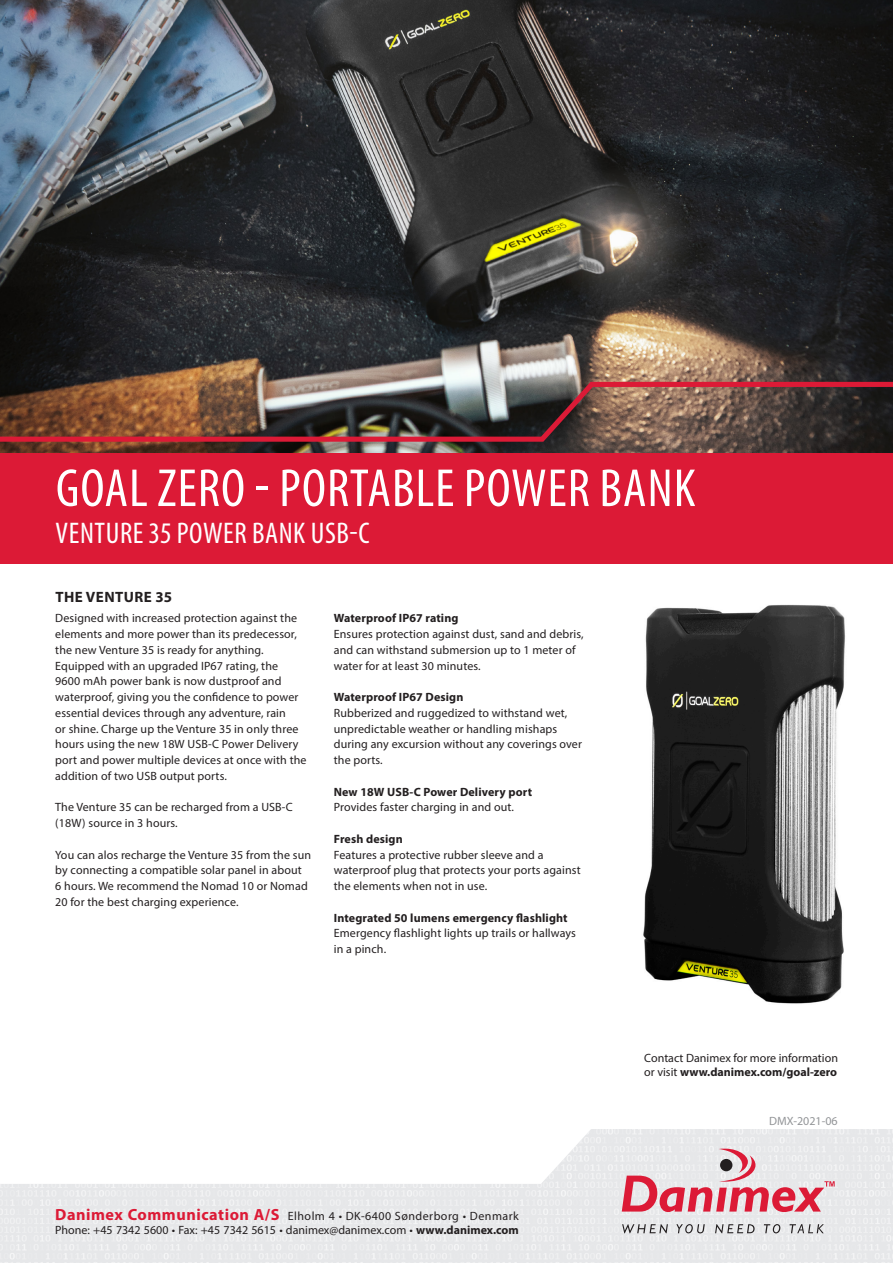
<style>
.page{position:relative;width:893px;height:1263px;background:#fff}
.page>*{position:absolute;margin:0;border:0;box-sizing:border-box;transform-origin:0 0}
.Rubrik_32_33{font:condensed 54px "Myriad Pro";letter-spacing:.02em;color:#fff}
.Rubrik_32_33-2{font:condensed 30px "Myriad Pro";letter-spacing:.02em;color:#fff}
.Mellembrik_10_12{font:700 15px "Myriad Pro";letter-spacing:.03em;color:#231f20}
.Mellembrik_10_12-2{font:12px/15.8px "Myriad Pro";letter-spacing:.01em;color:#231f20}
.Mellembrik_10_12-3{font:700 12px "Myriad Pro";letter-spacing:.01em;color:#231f20}
.t1{font:12px "Myriad Pro";color:#939598}
.s1{font-weight:700;font-size:16.2px;color:#dc1a36}
.s2{font-weight:700}
.s3{font-weight:400}
</style>
<div class="page">
<svg style="left:0;top:1129px;width:893px;height:134px;fill:#eaebec"></svg>
<svg style="left:622px;top:1224px;width:46px;height:9px"></svg>
<svg style="left:676px;top:1224px;width:29px;height:9px"></svg>
<svg style="left:715px;top:1224px;width:40px;height:9px"></svg>
<svg style="left:764px;top:1224px;width:16px;height:9px"></svg>
<svg style="left:789px;top:1224px;width:35px;height:9px"></svg>
<svg style="left:622px;top:1146px;width:213px;height:66px;background:#e3b7bf"></svg>
<img style="left:0;top:0;width:893px;height:453px">
<div style="left:0;top:453px;width:893px;height:110px;background:#dc1a36"></div>
<img style="left:0;top:382px;width:893px;height:60px">
<img style="left:643px;top:604px;width:202px;height:400px">
<p class="Rubrik_32_33" style="left:56px;top:455px;width:641px">GOAL ZERO - PORTABLE POWER BANK</p>
<p class="Rubrik_32_33-2" style="left:56px;top:515px;width:316px">VENTURE 35 POWER BANK USB-C</p>
<p class="Mellembrik_10_12" style="left:55px;top:587px;width:118px">THE VENTURE 35</p>
<p class="Mellembrik_10_12-2" style="left:55px;top:610px;width:253px">Designed with increased protection against the elements and more power than its predecessor, the new Venture 35 is ready for anything.<br>Equipped with an upgraded IP67 rating, the<br>9600 mAh power bank is now dustproof and waterproof, giving you the confidence to power essential devices through any adventure, rain<br>or shine. Charge up the Venture 35 in only three hours using the new 18W USB-C Power Delivery port and power multiple devices at once with the addition of two USB output ports.</p>
<p class="Mellembrik_10_12-2" style="left:55px;top:799px;width:239px">The Venture 35 can be recharged from a USB-C (18W) source in 3 hours.</p>
<p class="Mellembrik_10_12-2" style="left:55px;top:846px;width:257px">You can alos recharge the Venture 35 from the sun by connecting a compatible solar panel in about<br>6 hours. We recommend the Nomad 10 or Nomad 20 for the best charging experience.</p>
<p class="Mellembrik_10_12-3" style="left:334px;top:610px;width:126px">Waterproof IP67 rating</p>
<p class="Mellembrik_10_12-2" style="left:334px;top:626px;width:251px">Ensures protection against dust, sand and debris, and can withstand submersion up to 1 meter of water for at least 30 minutes.</p>
<p class="Mellembrik_10_12-3" style="left:334px;top:689px;width:131px">Waterproof IP67 Design</p>
<p class="Mellembrik_10_12-2" style="left:334px;top:705px;width:250px">Rubberized and ruggedized to withstand wet, unpredictable weather or handling mishaps during any excursion without any coverings over the ports.</p>
<p class="Mellembrik_10_12-3" style="left:334px;top:784px;width:200px">New 18W USB-C Power Delivery port</p>
<p class="Mellembrik_10_12-2" style="left:334px;top:799px;width:182px">Provides faster charging in and out.</p>
<p class="Mellembrik_10_12-3" style="left:334px;top:831px;width:70px">Fresh design</p>
<p class="Mellembrik_10_12-2" style="left:334px;top:847px;width:248px">Features a protective rubber sleeve and a waterproof plug that protects your ports against the elements when not in use.</p>
<p class="Mellembrik_10_12-3" style="left:334px;top:910px;width:235px">Integrated 50 lumens emergency flashlight</p>
<p class="Mellembrik_10_12-2" style="left:334px;top:925px;width:244px">Emergency flashlight lights up trails or hallways in a pinch.</p>
<p class="Mellembrik_10_12-2" style="left:55px;top:1208px;width:465px;line-height:14.4px"><span class="s1">Danimex Communication A/S</span> Elholm 4 • DK-6400 Sønderborg • Denmark<br>Phone: +45 7342 5600 • Fax: +45 7342 5615 • danimex@danimex.com • <span class="s2">www.danimex.com</span></p>
<p class="Mellembrik_10_12-2" style="left:644px;top:1050px;width:195px">Contact Danimex for more information</p>
<p class="Mellembrik_10_12-3" style="left:644px;top:1064px;width:194px"><span class="s3">or visit</span> www.danimex.com/goal-zero</p>
<p class="t1" style="left:769px;top:1113px;width:70px">DMX-2021-06</p>
</div>
